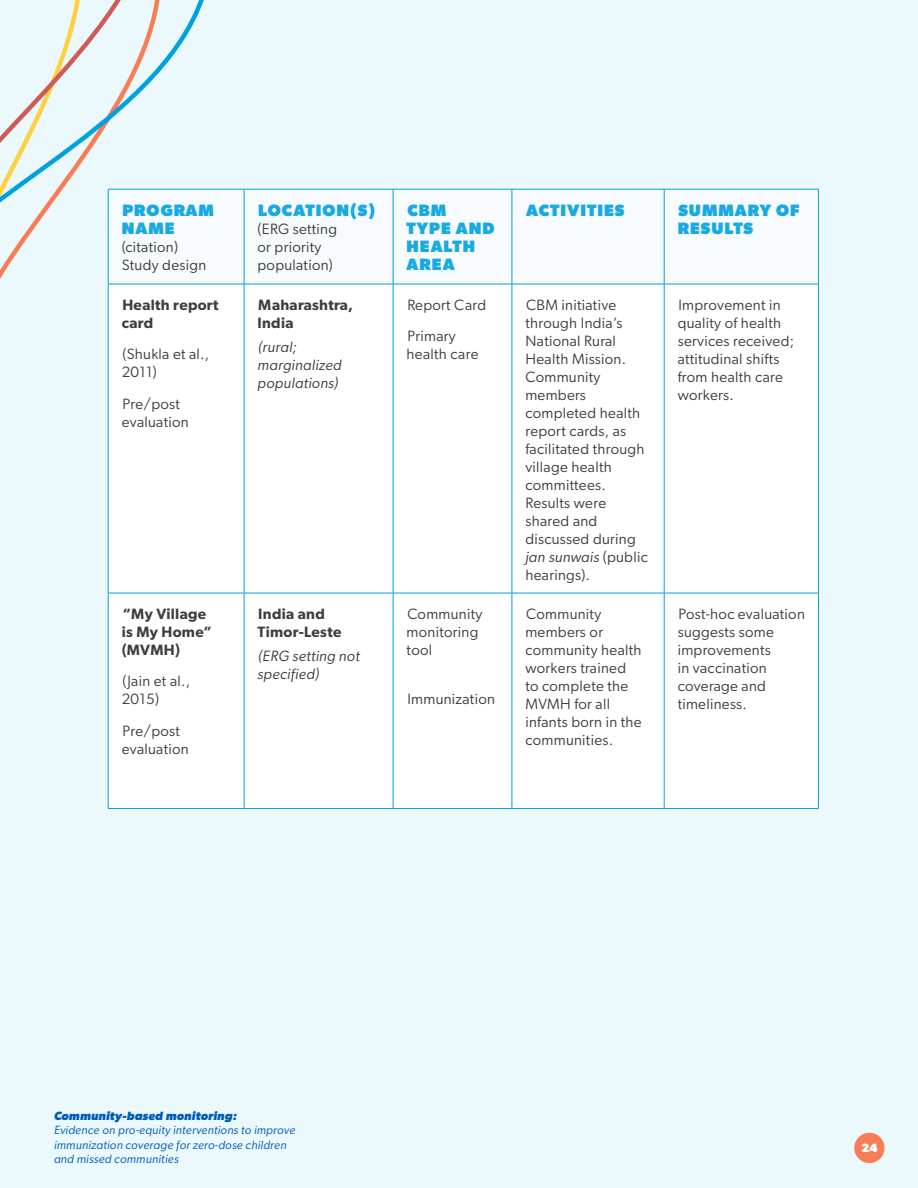
<style>
.page{position:relative;width:918px;height:1188px;background:#ebf8fc}
.page>*{position:absolute;margin:0;border:0;box-sizing:border-box;transform-origin:0 0}
.TableH1{font:800 16.5px/18px "Gibson";letter-spacing:.06em;color:#1aaae2}
.TableBody{font:15px/18px "Gibson";letter-spacing:.02em;color:#3e3e3f}
.TableBody-2{font:600 15px/18px "Gibson";letter-spacing:.02em;color:#3e3e3f}
.TableBody-3{font:italic 15px/18px "Gibson";letter-spacing:.02em;color:#3e3e3f}
.TableH1-2{font:15px/18px "Gibson";letter-spacing:.02em;color:#3e3e3f}
.t1{font:italic 12px/14.4px "Gibson";letter-spacing:.02em;color:#005cb9}
.t2{font:italic 700 12px "Gibson";letter-spacing:.02em;color:#005cb9}
.t3{font:800 12px "Gibson";color:#fff}
.s1{font-style:italic}
</style>
<div class="page">
<div style="left:854px;top:1133px;width:31px;height:30px;background:#f87c56;border-radius:50%"></div>
<svg style="left:0;top:0;width:242px;height:304px"></svg>
<svg style="left:0;top:0;width:174px;height:264px"></svg>
<div style="left:109px;top:190px;width:709px;height:94px;background:#f7fafe"></div>
<div style="left:109px;top:285px;width:555px;height:523px;background:#fff"></div>
<div style="left:665px;top:285px;width:153px;height:523px;background:#fff"></div>
<hr style="left:108px;top:189px;width:136px;height:1px;background:#00a1df">
<hr style="left:108px;top:189px;width:1px;height:95px;background:#00a1df">
<hr style="left:244px;top:189px;width:149px;height:1px;background:#00a1df">
<hr style="left:244px;top:189px;width:1px;height:95px;background:#00a1df">
<hr style="left:393px;top:189px;width:119px;height:1px;background:#00a1df">
<hr style="left:393px;top:189px;width:1px;height:95px;background:#00a1df">
<hr style="left:512px;top:189px;width:152px;height:1px;background:#00a1df">
<hr style="left:512px;top:189px;width:1px;height:95px;background:#00a1df">
<hr style="left:664px;top:189px;width:155px;height:1px;background:#00a1df">
<hr style="left:664px;top:189px;width:1px;height:95px;background:#00a1df">
<hr style="left:818px;top:189px;width:1px;height:95px;background:#00a1df">
<hr style="left:108px;top:284px;width:136px;height:1px;background:#00a1df">
<hr style="left:244px;top:284px;width:149px;height:1px;background:#00a1df">
<hr style="left:393px;top:284px;width:119px;height:1px;background:#00a1df">
<hr style="left:512px;top:284px;width:152px;height:1px;background:#00a1df">
<hr style="left:664px;top:284px;width:155px;height:1px;background:#00a1df">
<hr style="left:108px;top:284px;width:1px;height:309px;background:#00a1df">
<hr style="left:244px;top:284px;width:1px;height:309px;background:#00a1df">
<hr style="left:393px;top:284px;width:1px;height:309px;background:#00a1df">
<hr style="left:512px;top:284px;width:1px;height:309px;background:#00a1df">
<hr style="left:664px;top:284px;width:1px;height:309px;background:#00a1df">
<hr style="left:818px;top:284px;width:1px;height:309px;background:#00a1df">
<hr style="left:108px;top:593px;width:136px;height:1px;background:#00a1df">
<hr style="left:108px;top:593px;width:1px;height:215px;background:#00a1df">
<hr style="left:244px;top:593px;width:149px;height:1px;background:#00a1df">
<hr style="left:244px;top:593px;width:1px;height:215px;background:#00a1df">
<hr style="left:393px;top:593px;width:119px;height:1px;background:#00a1df">
<hr style="left:393px;top:593px;width:1px;height:215px;background:#00a1df">
<hr style="left:512px;top:593px;width:152px;height:1px;background:#00a1df">
<hr style="left:512px;top:593px;width:1px;height:215px;background:#00a1df">
<hr style="left:664px;top:593px;width:155px;height:1px;background:#00a1df">
<hr style="left:664px;top:593px;width:1px;height:215px;background:#00a1df">
<hr style="left:818px;top:593px;width:1px;height:215px;background:#00a1df">
<hr style="left:108px;top:808px;width:136px;height:1px;background:#00a1df">
<hr style="left:244px;top:808px;width:149px;height:1px;background:#00a1df">
<hr style="left:393px;top:808px;width:119px;height:1px;background:#00a1df">
<hr style="left:512px;top:808px;width:152px;height:1px;background:#00a1df">
<hr style="left:664px;top:808px;width:155px;height:1px;background:#00a1df">
<p class="TableH1" style="left:122px;top:201px;width:94px">PROGRAM<br>NAME</p>
<p class="TableH1-2" style="left:122px;top:238px;width:86px">(citation)<br>Study design</p>
<p class="TableBody-2" style="left:122px;top:295px;width:98px">Health report card</p>
<p class="TableBody" style="left:122px;top:345px;width:89px">(Shukla et al.,<br>2011)</p>
<p class="TableBody" style="left:122px;top:394px;width:69px">Pre/post evaluation</p>
<p class="TableBody-2" style="left:122px;top:604px;width:92px">“My Village is My Home” (MVMH)</p>
<p class="TableBody" style="left:122px;top:672px;width:70px">(Jain et al.,<br>2015)</p>
<p class="TableBody" style="left:122px;top:721px;width:69px">Pre/post evaluation</p>
<p class="TableH1" style="left:258px;top:201px;width:118px">LOCATION(S)</p>
<p class="TableH1-2" style="left:258px;top:220px;width:81px">(ERG setting or priority population)</p>
<p class="TableBody-2" style="left:258px;top:295px;width:97px">Maharashtra,<br>India</p>
<p class="TableBody-3" style="left:258px;top:338px;width:85px">(rural; marginalized populations)</p>
<p class="TableBody-2" style="left:258px;top:604px;width:85px">India and<br>Timor-Leste</p>
<p class="TableBody-3" style="left:258px;top:647px;width:104px">(ERG setting not specified)</p>
<p class="TableH1" style="left:407px;top:201px;width:90px">CBM<br>TYPE AND<br>HEALTH<br>AREA</p>
<p class="TableH1" style="left:526px;top:201px;width:100px">ACTIVITIES</p>
<p class="TableH1" style="left:678px;top:201px;width:123px">SUMMARY OF<br>RESULTS</p>
<p class="TableBody" style="left:407px;top:295px;width:80px">Report Card</p>
<p class="TableBody" style="left:407px;top:327px;width:73px">Primary health care</p>
<p class="TableBody" style="left:407px;top:604px;width:77px">Community monitoring tool</p>
<p class="TableBody" style="left:407px;top:690px;width:89px">Immunization</p>
<p class="TableBody" style="left:525px;top:295px;width:124px">CBM initiative through India’s<br>National Rural<br>Health Mission.<br>Community members completed health report cards, as facilitated through village health committees.<br>Results were shared and discussed during <span class="s1">jan sunwais</span> (public hearings).</p>
<p class="TableBody" style="left:678px;top:295px;width:118px">Improvement in quality of health services received; attitudinal shifts from health care workers.</p>
<p class="TableBody" style="left:525px;top:604px;width:118px">Community members or community health workers trained to complete the<br>MVMH for all infants born in the communities.</p>
<p class="TableBody" style="left:678px;top:604px;width:129px">Post-hoc evaluation suggests some improvements<br>in vaccination coverage and timeliness.</p>
<p class="t2" style="left:54px;top:1109px;width:184px">Community-based monitoring:</p>
<p class="t1" style="left:54px;top:1123px;width:243px">Evidence on pro-equity interventions to improve immunization coverage for zero-dose children and missed communities</p>
<p class="t3" style="left:862px;top:1141px;width:18px">24</p>
</div>
